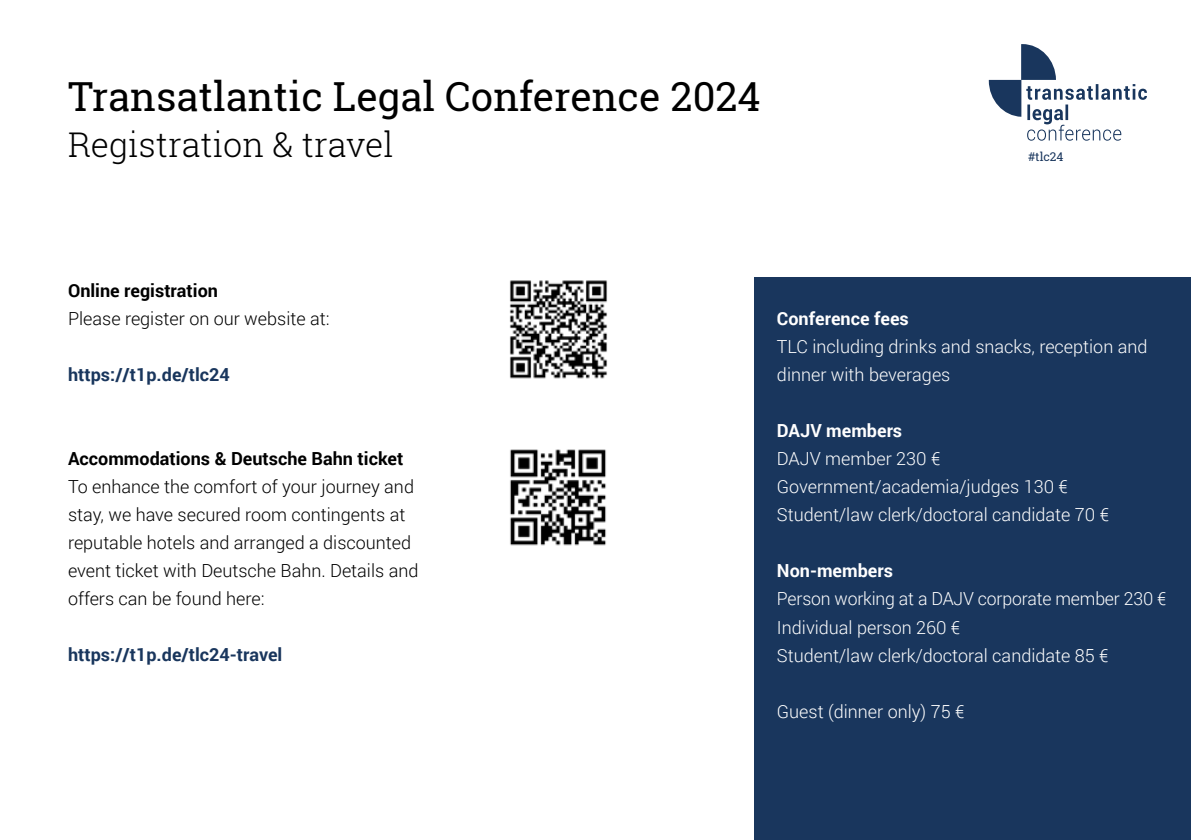
<style>
.page{position:relative;width:1191px;height:840px;background:#fff}
.page>*{position:absolute;margin:0;border:0;box-sizing:border-box;transform-origin:0 0}
.t1{font:40px "Roboto Slab";color:#000}
.t2{font:300 34px "Roboto Slab";color:#000}
.t3{font:300 18px/28px "Roboto";color:#fff}
.t4{font:300 18px/28px "Roboto";color:#000}
.t5{font:700 18px "Roboto";color:#000}
.t6{font:700 18px "Roboto";color:#19365d}
.t7{font:700 18px "Roboto";color:#fff}
.t8{font:12px "Roboto Slab";color:#19365d}
</style>
<div class="page">
<img style="left:509px;top:280px;width:99px;height:99px">
<img style="left:510px;top:449px;width:96px;height:97px">
<div style="left:754px;top:278px;width:437px;height:561px;background:#19365d"></div>
<svg style="left:988px;top:44px;width:159px;height:97px"></svg>
<h1 class="t1" style="left:68px;top:69px;width:694px">Transatlantic Legal Conference 2024</h1>
<h2 class="t2" style="left:68px;top:121px;width:327px">Registration &amp; travel</h2>
<p class="t8" style="left:1028px;top:148px;width:37px">#tlc24</p>
<p class="t5" style="left:68px;top:278px;width:151px">Online registration</p>
<p class="t4" style="left:68px;top:304px;width:263px">Please register on our website at:</p>
<p class="t6" style="left:68px;top:362px;width:163px">https://t1p.de/tlc24</p>
<p class="t5" style="left:68px;top:446px;width:337px">Accommodations &amp; Deutsche Bahn ticket</p>
<p class="t4" style="left:68px;top:472px;width:352px">To enhance the comfort of your journey and stay, we have secured room contingents at reputable hotels and arranged a discounted event ticket with Deutsche Bahn. Details and offers can be found here:</p>
<p class="t6" style="left:68px;top:642px;width:216px">https://t1p.de/tlc24-travel</p>
<p class="t7" style="left:777px;top:306px;width:133px">Conference fees</p>
<p class="t3" style="left:777px;top:332px;width:372px">TLC including drinks and snacks, reception and dinner with beverages</p>
<p class="t7" style="left:777px;top:418px;width:127px">DAJV members</p>
<p class="t3" style="left:777px;top:444px;width:334px">DAJV member 230 €<br>Government/academia/judges 130 €<br>Student/law clerk/doctoral candidate 70 €</p>
<p class="t7" style="left:777px;top:558px;width:118px">Non-members</p>
<p class="t3" style="left:777px;top:584px;width:391px">Person working at a DAJV corporate member 230 €<br>Individual person 260 €<br>Student/law clerk/doctoral candidate 85 €</p>
<p class="t3" style="left:777px;top:696px;width:189px">Guest (dinner only) 75 €</p>
</div>
